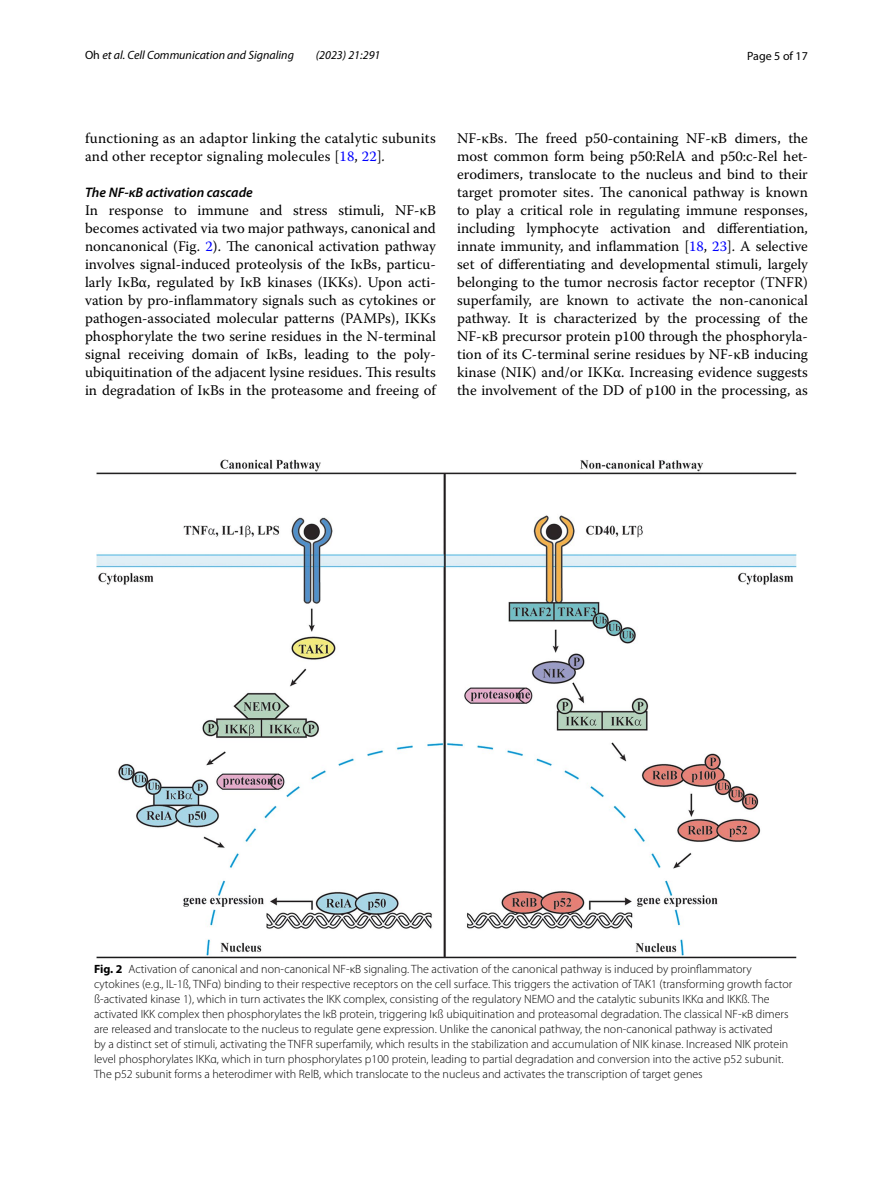
<style>
.page{position:relative;width:893px;height:1187px;background:#fff}
.page>*{position:absolute;margin:0;border:0;box-sizing:border-box;transform-origin:0 0}
.t1{font:14.7px/18px "Warnock Pro";letter-spacing:.01em;color:#000;text-align:justify}
.t2{font:italic 600 13.8px "Myriad Pro";color:#000}
.t3{font:300 12px/15px "Myriad Pro";color:#000}
.t4{font:italic 12px "Myriad Pro";color:#000}
.t5{font:12px "Myriad Pro";color:#000}
.s1{font-style:normal}
.s2{color:#00f}
.s3{font-style:italic}
.s4{font-weight:700}
</style>
<div class="page">
<img style="left:96px;top:460px;width:701px;height:498px">
<p class="t4" style="left:85px;top:48px;width:210px"><span class="s1">Oh</span> et al. Cell Communication and Signaling</p>
<p class="t4" style="left:316px;top:48px;width:66px">(2023) 21:291</p>
<p class="t5" style="left:747px;top:48px;width:62px">Page 5 of 17</p>
<p class="t1" style="left:85px;top:128px;width:352px">functioning as an adaptor linking the catalytic subunits and other receptor signaling molecules [<span class="s2">18</span>, <span class="s2">22</span>]<span class="s3">.</span></p>
<p class="t2" style="left:85px;top:183px;width:169px">The NF‑κB activation cascade</p>
<p class="t1" style="left:85px;top:200px;width:352px">In response to immune and stress stimuli, NF-κB becomes activated via two major pathways, canonical and noncanonical (Fig. <span class="s2">2</span>). The canonical activation pathway involves signal-induced proteolysis of the IκBs, particu&shy;larly IκBα, regulated by IκB kinases (IKKs). Upon acti&shy;vation by pro-inflammatory signals such as cytokines or pathogen-associated molecular patterns (PAMPs), IKKs phosphorylate the two serine residues in the N-terminal signal receiving domain of IκBs, leading to the poly&shy;ubiquitination of the adjacent lysine residues. This results in degradation of IκBs in the proteasome and freeing of</p>
<p class="t1" style="left:457px;top:128px;width:352px">NF-κBs. The freed p50-containing NF-κB dimers, the most common form being p50:RelA and p50:c-Rel het&shy;erodimers, translocate to the nucleus and bind to their target promoter sites. The canonical pathway is known to play a critical role in regulating immune responses, including lymphocyte activation and differentiation, innate immunity, and inflammation [<span class="s2">18</span>, <span class="s2">23</span>]. A selective set of differentiating and developmental stimuli, largely belonging to the tumor necrosis factor receptor (TNFR) superfamily, are known to activate the non-canonical pathway. It is characterized by the processing of the NF-κB precursor protein p100 through the phosphoryla&shy;tion of its C-terminal serine residues by NF-κB inducing kinase (NIK) and/or IKKα. Increasing evidence suggests the involvement of the DD of p100 in the processing, as</p>
<p class="t3" style="left:94px;top:961px;width:700px"><span class="s4">Fig. 2</span> Activation of canonical and non-canonical NF-κB signaling. The activation of the canonical pathway is induced by proinflammatory cytokines (e.g., IL-1ß, TNFα) binding to their respective receptors on the cell surface. This triggers the activation of TAK1 (transforming growth factor ß-activated kinase 1), which in turn activates the IKK complex, consisting of the regulatory NEMO and the catalytic subunits IKKα and IKKß. The activated IKK complex then phosphorylates the IκB protein, triggering Iκß ubiquitination and proteasomal degradation. The classical NF-κB dimers are released and translocate to the nucleus to regulate gene expression. Unlike the canonical pathway, the non-canonical pathway is activated<br>by a distinct set of stimuli, activating the TNFR superfamily, which results in the stabilization and accumulation of NIK kinase. Increased NIK protein level phosphorylates IKKα, which in turn phosphorylates p100 protein, leading to partial degradation and conversion into the active p52 subunit.<br>The p52 subunit forms a heterodimer with RelB, which translocate to the nucleus and activates the transcription of target genes</p>
</div>
